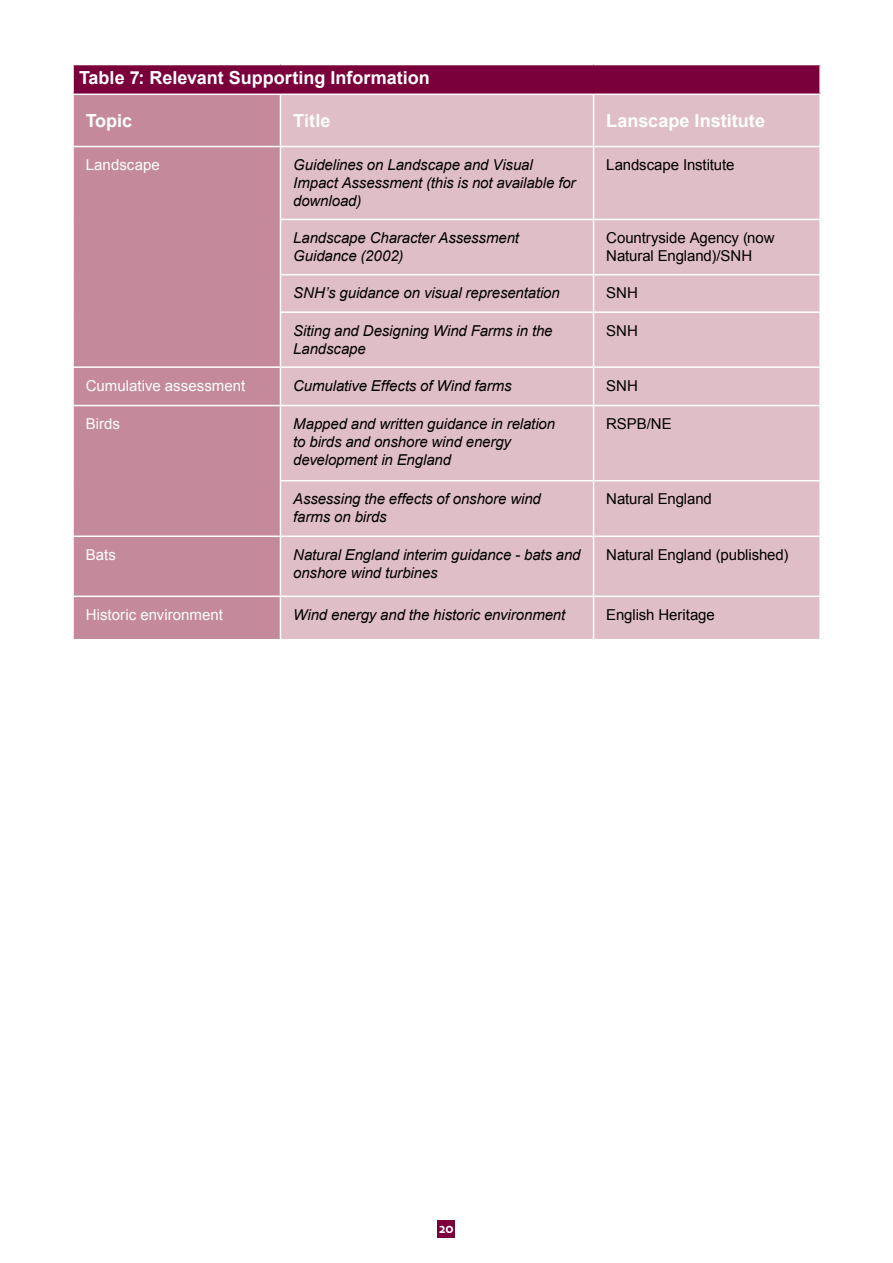
<style>
.page{position:relative;width:893px;height:1263px;background:#fff}
.page>*{position:absolute;margin:0;border:0;box-sizing:border-box;transform-origin:0 0}
.Body{font:700 18px "Arial";color:#fff}
.Body-2{font:italic 15px/18px "Arial";letter-spacing:-.01em;color:#000}
.Body-3{font:15px/18px "Arial";letter-spacing:-.01em;color:#000}
.Body-4{font:15px "Arial";letter-spacing:.005em;color:#fff}
.t1{font:600 13.5px "Megano";color:#fff}
</style>
<div class="page">
<div style="left:438px;top:1220px;width:17px;height:17px;background:#7a003c"></div>
<div style="left:73px;top:65px;width:747px;height:29px;background:#7a003c"></div>
<div style="left:74px;top:95px;width:206px;height:544px;background:#c48a9c"></div>
<div style="left:281px;top:95px;width:538px;height:544px;background:#dfbec7"></div>
<hr style="left:72px;top:65px;width:2px;height:29px;background:#fff">
<hr style="left:819px;top:65px;width:2px;height:29px;background:#fff">
<hr style="left:593px;top:95px;width:1px;height:51px;background:#fff">
<hr style="left:72px;top:146px;width:208px;height:1px;background:#fff">
<hr style="left:280px;top:146px;width:314px;height:1px;background:#fff">
<hr style="left:594px;top:146px;width:227px;height:1px;background:#fff">
<hr style="left:593px;top:147px;width:1px;height:72px;background:#fff">
<hr style="left:280px;top:219px;width:314px;height:1px;background:#fff">
<hr style="left:594px;top:219px;width:227px;height:1px;background:#fff">
<hr style="left:593px;top:220px;width:1px;height:54px;background:#fff">
<hr style="left:280px;top:274px;width:314px;height:1px;background:#fff">
<hr style="left:594px;top:274px;width:227px;height:1px;background:#fff">
<hr style="left:593px;top:275px;width:1px;height:36px;background:#fff">
<hr style="left:280px;top:311px;width:314px;height:2px;background:#fff">
<hr style="left:594px;top:311px;width:227px;height:2px;background:#fff">
<hr style="left:593px;top:313px;width:1px;height:53px;background:#fff">
<hr style="left:72px;top:366px;width:208px;height:2px;background:#fff">
<hr style="left:280px;top:366px;width:314px;height:2px;background:#fff">
<hr style="left:594px;top:366px;width:227px;height:2px;background:#fff">
<hr style="left:593px;top:368px;width:1px;height:37px;background:#fff">
<hr style="left:72px;top:405px;width:208px;height:1px;background:#fff">
<hr style="left:280px;top:405px;width:314px;height:1px;background:#fff">
<hr style="left:594px;top:405px;width:227px;height:1px;background:#fff">
<hr style="left:593px;top:406px;width:1px;height:74px;background:#fff">
<hr style="left:280px;top:480px;width:314px;height:1px;background:#fff">
<hr style="left:594px;top:480px;width:227px;height:1px;background:#fff">
<hr style="left:593px;top:481px;width:1px;height:54px;background:#fff">
<hr style="left:72px;top:535px;width:208px;height:2px;background:#fff">
<hr style="left:280px;top:535px;width:314px;height:2px;background:#fff">
<hr style="left:594px;top:535px;width:227px;height:2px;background:#fff">
<hr style="left:593px;top:537px;width:1px;height:59px;background:#fff">
<hr style="left:72px;top:596px;width:208px;height:1px;background:#fff">
<hr style="left:280px;top:596px;width:314px;height:1px;background:#fff">
<hr style="left:594px;top:596px;width:227px;height:1px;background:#fff">
<hr style="left:593px;top:597px;width:1px;height:42px;background:#fff">
<p class="Body" style="left:79px;top:65px;width:352px">Table 7: Relevant Supporting Information</p>
<p class="Body" style="left:86px;top:109px;width:48px">Topic</p>
<p class="Body" style="left:293px;top:109px;width:39px">Title</p>
<p class="Body" style="left:606px;top:109px;width:160px">Lanscape Institute</p>
<p class="Body-4" style="left:86px;top:155px;width:76px">Landscape</p>
<p class="Body-2" style="left:293px;top:156px;width:284px">Guidelines on Landscape and Visual<br>Impact Assessment (this is not available for download)</p>
<p class="Body-3" style="left:606px;top:156px;width:130px">Landscape Institute</p>
<p class="Body-2" style="left:293px;top:229px;width:227px">Landscape Character Assessment<br>Guidance (2002)</p>
<p class="Body-3" style="left:606px;top:229px;width:170px">Countryside Agency (now<br>Natural England)/SNH</p>
<p class="Body-2" style="left:293px;top:284px;width:268px">SNH’s guidance on visual representation</p>
<p class="Body-3" style="left:606px;top:284px;width:33px">SNH</p>
<p class="Body-2" style="left:293px;top:322px;width:261px">Siting and Designing Wind Farms in the<br>Landscape</p>
<p class="Body-3" style="left:606px;top:322px;width:33px">SNH</p>
<p class="Body-4" style="left:86px;top:376px;width:161px">Cumulative assessment</p>
<p class="Body-2" style="left:293px;top:377px;width:220px">Cumulative Effects of Wind farms</p>
<p class="Body-3" style="left:606px;top:377px;width:33px">SNH</p>
<p class="Body-4" style="left:86px;top:414px;width:36px">Birds</p>
<p class="Body-2" style="left:293px;top:415px;width:263px">Mapped and written guidance in relation to birds and onshore wind energy development in England</p>
<p class="Body-3" style="left:606px;top:415px;width:67px">RSPB/NE</p>
<p class="Body-2" style="left:293px;top:490px;width:249px">Assessing the effects of onshore wind farms on birds</p>
<p class="Body-3" style="left:606px;top:490px;width:107px">Natural England</p>
<p class="Body-4" style="left:86px;top:545px;width:32px">Bats</p>
<p class="Body-2" style="left:293px;top:546px;width:289px">Natural England interim guidance - bats and onshore wind turbines</p>
<p class="Body-3" style="left:606px;top:546px;width:184px">Natural England (published)</p>
<p class="Body-4" style="left:86px;top:605px;width:139px">Historic environment</p>
<p class="Body-2" style="left:293px;top:606px;width:274px">Wind energy and the historic environment</p>
<p class="Body-3" style="left:606px;top:606px;width:110px">English Heritage</p>
<p class="t1" style="left:439px;top:1220px;width:16px">20</p>
</div>
